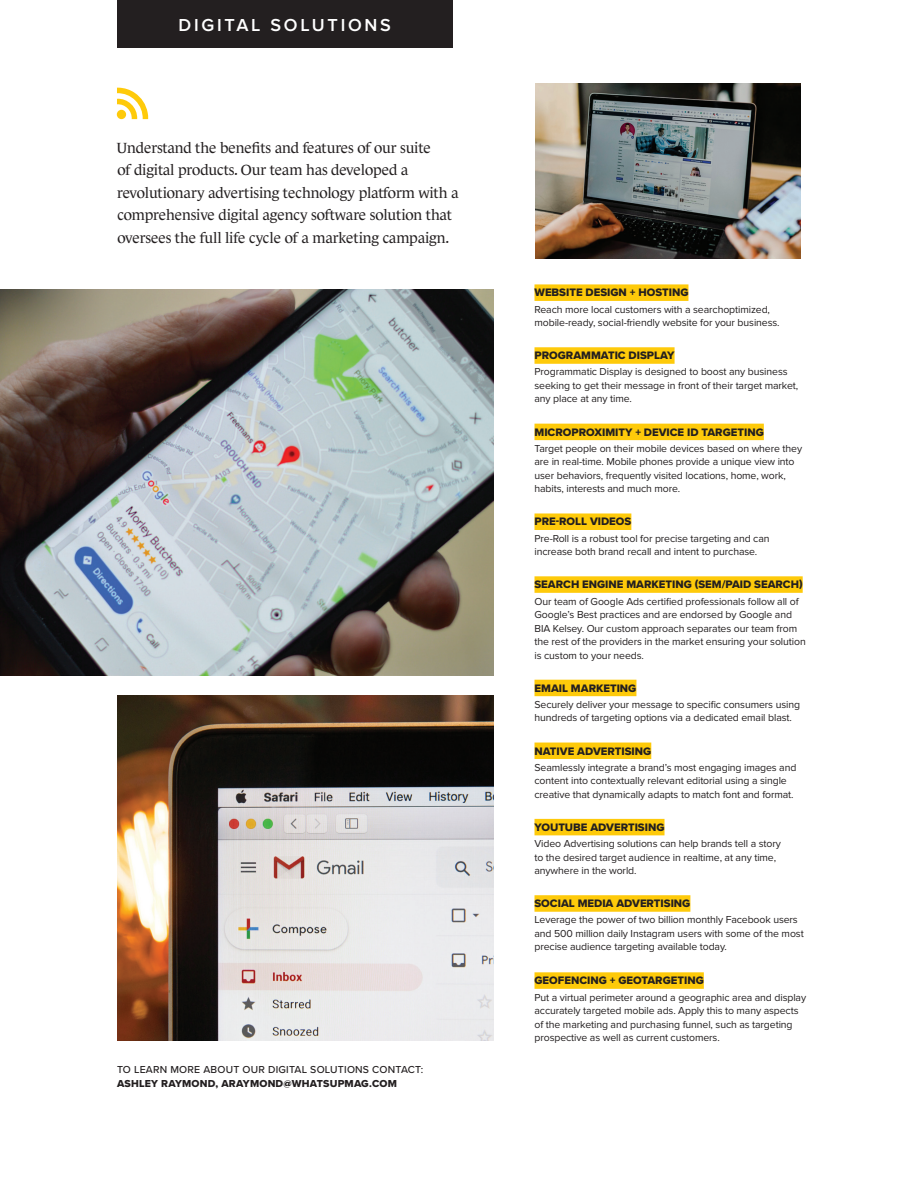
<style>
.page{position:relative;width:918px;height:1188px;background:#fff}
.page>*{position:absolute;margin:0;border:0;box-sizing:border-box;transform-origin:0 0}
.t1{font:600 18px "Proxima Nova";letter-spacing:.15em;color:#fff}
.t2{font:15px/22.5px "Le Monde Journal Std";letter-spacing:-.01em;color:#231f20}
.t3{font:11.25px "Proxima Nova Extrabld";color:#231f20}
.t4{font:10.5px/13.5px "Proxima Nova";letter-spacing:-.01em;color:#231f20}
.t5{font:500 10.5px "Proxima Nova";letter-spacing:.02em;color:#231f20}
.t6{font:10.5px "Proxima Nova Extrabld";letter-spacing:.02em;color:#231f20}
</style>
<div class="page">
<img style="left:0;top:289px;width:494px;height:386px">
<div style="left:117px;top:0;width:336px;height:47px;background:#231f20"></div>
<img style="left:536px;top:84px;width:265px;height:175px">
<img style="left:117px;top:695px;width:377px;height:345px">
<div style="left:535px;top:284px;width:153px;height:17px;background:#feca0a"></div>
<div style="left:535px;top:347px;width:140px;height:17px;background:#feca0a"></div>
<div style="left:535px;top:424px;width:229px;height:16px;background:#feca0a"></div>
<div style="left:535px;top:513px;width:96px;height:17px;background:#feca0a"></div>
<div style="left:535px;top:576px;width:268px;height:17px;background:#feca0a"></div>
<div style="left:535px;top:680px;width:101px;height:16px;background:#feca0a"></div>
<div style="left:535px;top:743px;width:116px;height:16px;background:#feca0a"></div>
<div style="left:535px;top:819px;width:130px;height:16px;background:#feca0a"></div>
<div style="left:535px;top:895px;width:155px;height:17px;background:#feca0a"></div>
<div style="left:535px;top:972px;width:169px;height:17px;background:#feca0a"></div>
<svg style="left:117px;top:88px;width:31px;height:31px"></svg>
<div style="left:117px;top:110px;width:9px;height:9px;background:#feca0a;border-radius:50%"></div>
<h1 class="t1" style="left:179px;top:14px;width:214px">DIGITAL SOLUTIONS</h1>
<p class="t2" style="left:117px;top:137px;width:344px">Understand the benefits and features of our suite<br>of digital products. Our team has developed a revolutionary advertising technology platform with a comprehensive digital agency software solution that oversees the full life cycle of a marketing campaign.</p>
<p class="t5" style="left:117px;top:1061px;width:308px">TO LEARN MORE ABOUT OUR DIGITAL SOLUTIONS CONTACT:</p>
<p class="t6" style="left:117px;top:1075px;width:282px">ASHLEY RAYMOND, ARAYMOND@WHATSUPMAG.COM</p>
<p class="t3" style="left:535px;top:284px;width:155px">WEBSITE DESIGN + HOSTING</p>
<p class="t4" style="left:535px;top:303px;width:247px">Reach more local customers with a searchoptimized, mobile-ready, social-friendly website for your business.</p>
<p class="t3" style="left:535px;top:347px;width:142px">PROGRAMMATIC DISPLAY</p>
<p class="t4" style="left:535px;top:365px;width:265px">Programmatic Display is designed to boost any business seeking to get their message in front of their target market, any place at any time.</p>
<p class="t3" style="left:535px;top:423px;width:231px">MICROPROXIMITY + DEVICE ID TARGETING</p>
<p class="t4" style="left:535px;top:442px;width:269px">Target people on their mobile devices based on where they are in real-time. Mobile phones provide a unique view into user behaviors, frequently visited locations, home, work, habits, interests and much more.</p>
<p class="t3" style="left:535px;top:513px;width:98px">PRE-ROLL VIDEOS</p>
<p class="t4" style="left:535px;top:532px;width:237px">Pre-Roll is a robust tool for precise targeting and can increase both brand recall and intent to purchase.</p>
<p class="t3" style="left:535px;top:576px;width:270px">SEARCH ENGINE MARKETING (SEM/PAID SEARCH)</p>
<p class="t4" style="left:535px;top:594px;width:273px">Our team of Google Ads certified professionals follow all of Google’s Best practices and are endorsed by Google and BIA Kelsey. Our custom approach separates our team from the rest of the providers in the market ensuring your solution is custom to your needs.</p>
<p class="t3" style="left:535px;top:680px;width:103px">EMAIL MARKETING</p>
<p class="t4" style="left:535px;top:698px;width:267px">Securely deliver your message to specific consumers using hundreds of targeting options via a dedicated email blast.</p>
<p class="t3" style="left:535px;top:742px;width:118px">NATIVE ADVERTISING</p>
<p class="t4" style="left:535px;top:761px;width:263px">Seamlessly integrate a brand’s most engaging images and content into contextually relevant editorial using a single creative that dynamically adapts to match font and format.</p>
<p class="t3" style="left:535px;top:819px;width:132px">YOUTUBE ADVERTISING</p>
<p class="t4" style="left:535px;top:837px;width:248px">Video Advertising solutions can help brands tell a story to the desired target audience in realtime, at any time, anywhere in the world.</p>
<p class="t3" style="left:535px;top:895px;width:157px">SOCIAL MEDIA ADVERTISING</p>
<p class="t4" style="left:535px;top:913px;width:271px">Leverage the power of two billion monthly Facebook users and 500 million daily Instagram users with some of the most precise audience targeting available today.</p>
<p class="t3" style="left:535px;top:972px;width:171px">GEOFENCING + GEOTARGETING</p>
<p class="t4" style="left:535px;top:990px;width:273px">Put a virtual perimeter around a geographic area and display accurately targeted mobile ads. Apply this to many aspects of the marketing and purchasing funnel, such as targeting prospective as well as current customers.</p>
</div>
